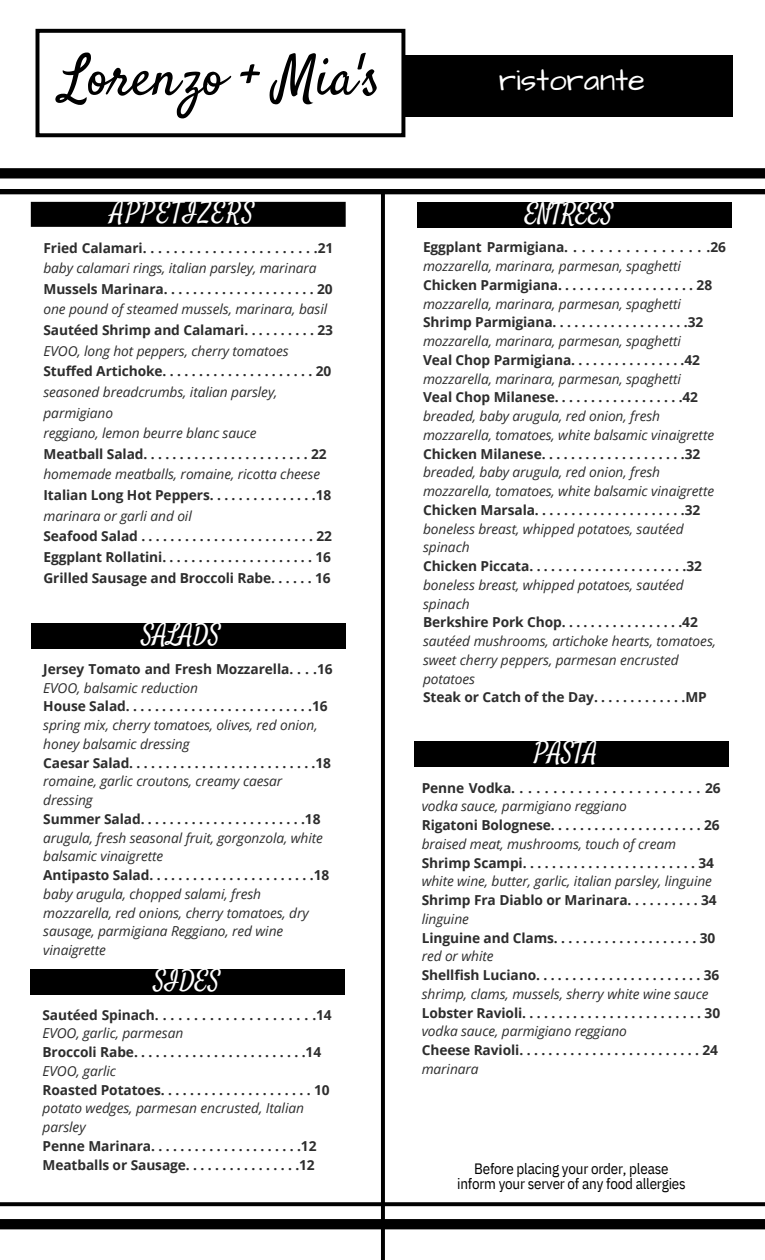
<style>
.page{position:relative;width:765px;height:1260px;background:#fff}
.page>*{position:absolute;margin:0;border:0;box-sizing:border-box;transform-origin:0 0}
.t1{font:56.25px "Satisfy";letter-spacing:-.005em;color:#000}
.t2{font:31.25px "Architects Daughter";color:#fff}
.t3{font:25px "Satisfy";letter-spacing:-.005em;color:#fff}
.t4{font:25px "Satisfy";letter-spacing:.065em;color:#fff}
.t5{font:15px/15px "IBM Plex Sans Cond";letter-spacing:-.015em;color:#000;text-align:center}
.t6{font:700 13.75px/18.8px "Open Sans";letter-spacing:-.005em;color:#2d2d2d}
.t7{font:italic 13.75px/18.8px "Open Sans";letter-spacing:-.005em;color:#2d2d2d}
.s1{font-weight:700;font-style:normal}
.s2{font-weight:400;font-style:italic}
</style>
<div class="page">
<div style="left:30px;top:969px;width:314px;height:25px;background:#000"></div>
<div style="left:31px;top:623px;width:315px;height:26px;background:#000"></div>
<div style="left:100px;top:55px;width:633px;height:62px;background:#000"></div>
<div style="left:37px;top:31px;width:366px;height:104px;background:#fff"></div>
<div style="left:36px;top:29px;width:369px;height:108px;border:4px solid #000"></div>
<div style="left:31px;top:202px;width:315px;height:25px;background:#000"></div>
<div style="left:417px;top:202px;width:315px;height:25px;background:#000"></div>
<svg style="left:381px;top:194px;width:4px;height:1066px;background:#030303"></svg>
<div style="left:0;top:189px;width:765px;height:5px;background:#000"></div>
<div style="left:0;top:168px;width:765px;height:10px;background:#000"></div>
<svg style="left:0;top:1202px;width:765px;height:4px;background:#0e0e0e"></svg>
<div style="left:0;top:1219px;width:765px;height:10px;background:#000"></div>
<div style="left:415px;top:741px;width:314px;height:25px;background:#000"></div>
<p class="t1" style="left:61px;top:41px;width:321px">Lorenzo + Mia's</p>
<p class="t4" style="left:111px;top:196px;width:145px">APPETIZERS</p>
<p class="t7" style="left:43px;top:237px;width:291px;line-height:20.6px"><span class="s1">FriedCalamari.......................21 </span>baby calamari rings, italian parsley, marinara</p>
<p class="t6" style="left:43px;top:279px;width:291px">MusselsMarinara.....................20</p>
<p class="t7" style="left:43px;top:300px;width:285px">one pound of steamed mussels, marinara, basil</p>
<p class="t6" style="left:43px;top:320px;width:291px">Sautéed Shrimp and Calamari. . . . . . . . . . 23</p>
<p class="t7" style="left:43px;top:341px;width:247px">EVOO, long hot peppers, cherry tomatoes</p>
<p class="t6" style="left:43px;top:362px;width:289px">StuffedArtichoke.....................20</p>
<p class="t7" style="left:43px;top:381px;width:236px;line-height:20.6px">seasoned breadcrumbs, italian parsley, parmigiano</p>
<p class="t7" style="left:43px;top:423px;width:215px">reggiano, lemon beurre blanc sauce</p>
<p class="t6" style="left:43px;top:444px;width:285px">MeatballSalad.......................22</p>
<p class="t7" style="left:43px;top:465px;width:278px">homemade meatballs, romaine, ricotta cheese</p>
<p class="t6" style="left:43px;top:485px;width:289px">Italian Long Hot Peppers. . . . . . . . . . . . . . .18</p>
<p class="t7" style="left:43px;top:506px;width:150px">marinara or garli and oil</p>
<p class="t6" style="left:43px;top:527px;width:290px">SeafoodSalad........................22</p>
<p class="t6" style="left:43px;top:547px;width:289px">EggplantRollatini.....................16</p>
<p class="t6" style="left:43px;top:568px;width:289px">Grilled Sausage and Broccoli Rabe. . . . . . 16</p>
<p class="t3" style="left:142px;top:618px;width:80px">SALADS</p>
<p class="t6" style="left:43px;top:659px;width:291px">Jersey Tomato and Fresh Mozzarella. . . .16<br><span class="s2">EVOO, balsamic reduction</span></p>
<p class="t6" style="left:43px;top:697px;width:286px">HouseSalad..........................16</p>
<p class="t7" style="left:43px;top:715px;width:276px">spring mix, cherry tomatoes, olives, red onion,</p>
<p class="t7" style="left:43px;top:734px;width:148px">honey balsamic dressing</p>
<p class="t6" style="left:43px;top:753px;width:289px">CaesarSalad..........................18</p>
<p class="t7" style="left:43px;top:772px;width:241px">romaine, garlic croutons, creamy caesar dressing</p>
<p class="t6" style="left:43px;top:809px;width:279px">SummerSalad.......................18</p>
<p class="t7" style="left:43px;top:828px;width:281px">arugula, fresh seasonal fruit, gorgonzola, white</p>
<p class="t7" style="left:43px;top:847px;width:122px">balsamic vinaigrette</p>
<p class="t6" style="left:43px;top:865px;width:288px">AntipastoSalad.......................18</p>
<p class="t7" style="left:43px;top:884px;width:267px">baby arugula, chopped salami, fresh mozzarella, red onions, cherry tomatoes, dry sausage, parmigiana Reggiano, red wine vinaigrette</p>
<p class="t3" style="left:154px;top:963px;width:68px">SIDES</p>
<p class="t6" style="left:42px;top:1005px;width:291px">SautéedSpinach.....................14<br><span class="s2">EVOO, garlic, parmesan</span></p>
<p class="t6" style="left:42px;top:1042px;width:280px">BroccoliRabe........................14</p>
<p class="t7" style="left:42px;top:1061px;width:75px">EVOO, garlic</p>
<p class="t6" style="left:42px;top:1080px;width:289px">RoastedPotatoes.....................10</p>
<p class="t7" style="left:42px;top:1099px;width:263px">potato wedges, parmesan encrusted, Italian parsley</p>
<p class="t6" style="left:42px;top:1136px;width:276px">PenneMarinara.....................12</p>
<p class="t6" style="left:42px;top:1155px;width:274px">Meatballs or Sausage. . . . . . . . . . . . . . . .12</p>
<p class="t2" style="left:499px;top:59px;width:148px">ristorante</p>
<p class="t3" style="left:525px;top:196px;width:90px">ENTREES</p>
<p class="t7" style="left:423px;top:238px;width:304px"><span class="s1">Eggplant Parmigiana. . . . . . . . . . . . . . . . .26 </span>mozzarella, marinara, parmesan, spaghetti</p>
<p class="t6" style="left:423px;top:275px;width:291px">ChickenParmigiana...................28</p>
<p class="t7" style="left:423px;top:294px;width:259px">mozzarella, marinara, parmesan, spaghetti</p>
<p class="t6" style="left:423px;top:313px;width:282px">ShrimpParmigiana...................32</p>
<p class="t7" style="left:423px;top:331px;width:259px">mozzarella, marinara, parmesan, spaghetti</p>
<p class="t6" style="left:423px;top:350px;width:279px">Veal Chop Parmigiana. . . . . . . . . . . . . . . .42</p>
<p class="t7" style="left:423px;top:369px;width:259px">mozzarella, marinara, parmesan, spaghetti</p>
<p class="t6" style="left:423px;top:388px;width:277px">VealChopMilanese..................42</p>
<p class="t7" style="left:423px;top:406px;width:239px">breaded, baby arugula, red onion, fresh</p>
<p class="t7" style="left:423px;top:425px;width:293px">mozzarella, tomatoes, white balsamic vinaigrette</p>
<p class="t6" style="left:423px;top:444px;width:279px">ChickenMilanese....................32</p>
<p class="t7" style="left:423px;top:463px;width:239px">breaded, baby arugula, red onion, fresh</p>
<p class="t7" style="left:423px;top:481px;width:293px">mozzarella, tomatoes, white balsamic vinaigrette</p>
<p class="t6" style="left:423px;top:500px;width:279px">ChickenMarsala.....................32</p>
<p class="t7" style="left:423px;top:519px;width:262px">boneless breast, whipped potatoes, sautéed spinach</p>
<p class="t6" style="left:423px;top:556px;width:280px">ChickenPiccata......................32</p>
<p class="t7" style="left:423px;top:575px;width:262px">boneless breast, whipped potatoes, sautéed spinach</p>
<p class="t6" style="left:423px;top:613px;width:276px">BerkshirePorkChop.................42</p>
<p class="t7" style="left:423px;top:631px;width:295px">sautéed mushrooms, artichoke hearts, tomatoes,</p>
<p class="t7" style="left:423px;top:650px;width:257px">sweet cherry peppers, parmesan encrusted potatoes</p>
<p class="t6" style="left:423px;top:688px;width:285px">Steak or Catch of the Day. . . . . . . . . . . . .MP</p>
<p class="t3" style="left:534px;top:736px;width:65px">PASTA</p>
<p class="t6" style="left:422px;top:778px;width:300px">PenneVodka.......................26 <span class="s2">vodka sauce, parmigiano reggiano</span></p>
<p class="t6" style="left:422px;top:815px;width:299px">RigatoniBolognese.....................26</p>
<p class="t7" style="left:422px;top:834px;width:256px">braised meat, mushrooms, touch of cream</p>
<p class="t6" style="left:422px;top:853px;width:294px">ShrimpScampi........................34</p>
<p class="t7" style="left:422px;top:872px;width:292px">white wine, butter, garlic, italian parsley, linguine</p>
<p class="t6" style="left:422px;top:890px;width:297px">Shrimp Fra Diablo or Marinara. . . . . . . . . . 34</p>
<p class="t7" style="left:422px;top:909px;width:49px">linguine</p>
<p class="t6" style="left:422px;top:928px;width:295px">LinguineandClams....................30</p>
<p class="t7" style="left:422px;top:947px;width:73px">red or white</p>
<p class="t6" style="left:422px;top:965px;width:299px">ShellfishLuciano.......................36</p>
<p class="t7" style="left:422px;top:984px;width:288px">shrimp, clams, mussels, sherry white wine sauce</p>
<p class="t6" style="left:422px;top:1003px;width:300px">LobsterRavioli.........................30</p>
<p class="t7" style="left:422px;top:1022px;width:207px">vodka sauce, parmigiano reggiano</p>
<p class="t6" style="left:422px;top:1040px;width:298px">CheeseRavioli.........................24</p>
<p class="t7" style="left:422px;top:1059px;width:58px">marinara</p>
<p class="t5" style="left:457px;top:1161px;width:230px">Before placing your order, please inform your server of any food allergies</p>
</div>
